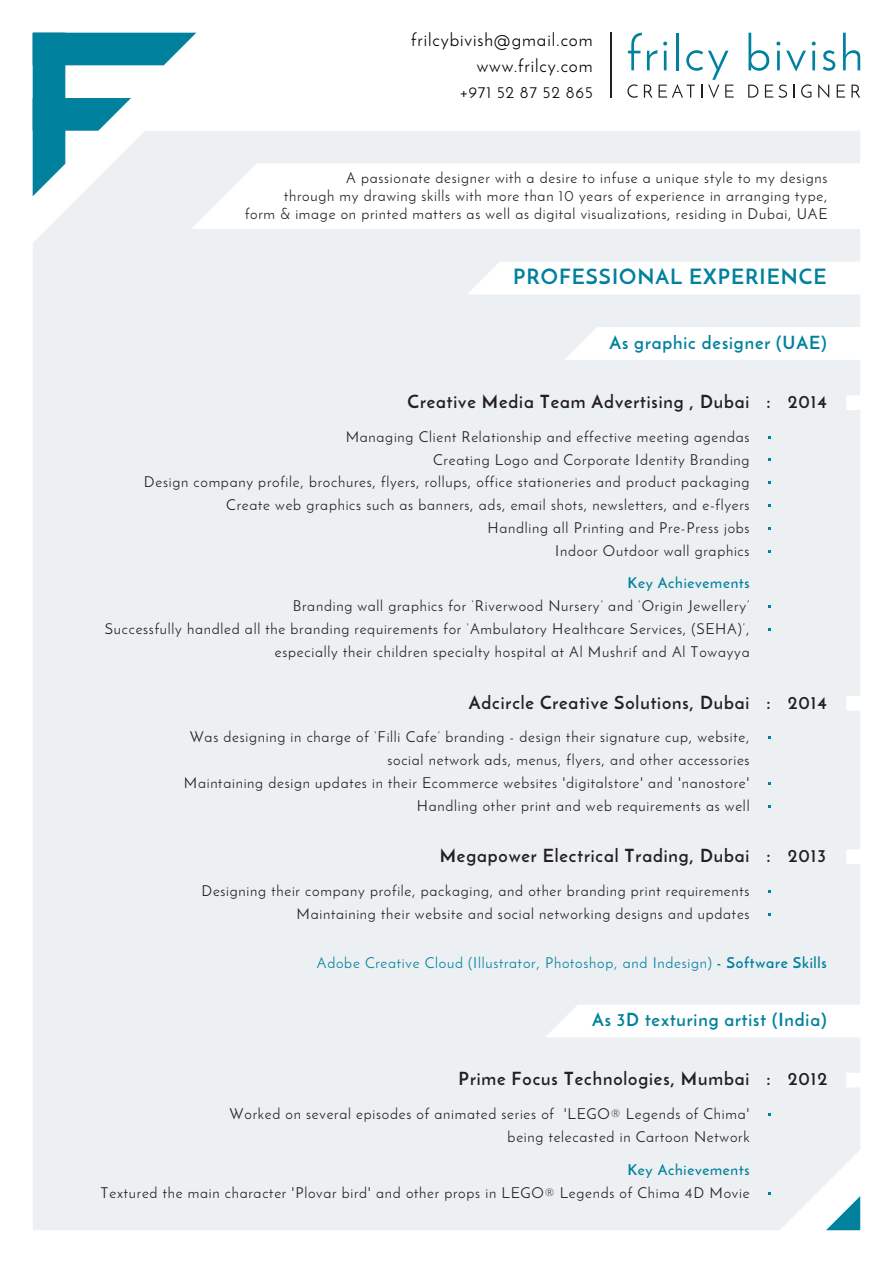
<style>
.page{position:relative;width:893px;height:1263px;background:#fff}
.page>*{position:absolute;margin:0;border:0;box-sizing:border-box;transform-origin:0 0}
.t1{font:700 21px "Josefin Sans";letter-spacing:.05em;color:#00819e}
.t2{font:700 18px "Josefin Sans";letter-spacing:.05em;color:#231f20}
.t3{font:700 18px "Josefin Sans";letter-spacing:.05em;color:#00819e}
.t4{font:18px/25.7px "Josefin Sans";letter-spacing:.05em;color:#000;text-align:right}
.t5{font:16.5px "Josefin Sans";letter-spacing:.05em;color:#000}
.t6{font:15px/22.8px "Josefin Sans";letter-spacing:.05em;color:#231f20;text-align:right}
.t7{font:15px "Josefin Sans";letter-spacing:.05em;color:#00819e}
.t8{font:600 15px "Josefin Sans";letter-spacing:.05em;color:#00819e}
.s1{font-weight:700}
</style>
<div class="page">
<div style="left:33px;top:131px;width:827px;height:1099px;background:#edf0f2"></div>
<svg style="left:826px;top:1196px;width:34px;height:34px"></svg>
<svg style="left:33px;top:33px;width:163px;height:163px"></svg>
<svg style="left:748px;top:33px;width:21px;height:38px"></svg>
<svg style="left:776px;top:42px;width:4px;height:28px"></svg>
<svg style="left:786px;top:51px;width:20px;height:21px"></svg>
<svg style="left:812px;top:42px;width:4px;height:28px"></svg>
<svg style="left:823px;top:50px;width:12px;height:21px"></svg>
<svg style="left:843px;top:33px;width:17px;height:37px"></svg>
<svg style="left:627px;top:33px;width:107px;height:65px"></svg>
<svg style="left:748px;top:85px;width:10px;height:13px"></svg>
<svg style="left:765px;top:84px;width:22px;height:14px"></svg>
<svg style="left:793px;top:85px;width:2px;height:13px"></svg>
<svg style="left:801px;top:84px;width:10px;height:14px"></svg>
<svg style="left:818px;top:84px;width:11px;height:14px"></svg>
<svg style="left:837px;top:85px;width:8px;height:13px"></svg>
<svg style="left:851px;top:85px;width:9px;height:13px"></svg>
<hr style="left:610px;top:33px;width:1px;height:65px;background:#231f20">
<svg style="left:191px;top:163px;width:669px;height:66px"></svg>
<svg style="left:545px;top:1004px;width:315px;height:33px"></svg>
<div style="left:846px;top:1073px;width:15px;height:14px;background:#fff"></div>
<svg style="left:467px;top:262px;width:393px;height:32px"></svg>
<svg style="left:564px;top:327px;width:296px;height:33px"></svg>
<div style="left:846px;top:395px;width:15px;height:15px;background:#fff"></div>
<div style="left:846px;top:696px;width:15px;height:14px;background:#fff"></div>
<div style="left:846px;top:849px;width:15px;height:15px;background:#fff"></div>
<p class="t4" style="left:411px;top:27px;width:183px">frilcybivish@gmail.com www.frilcy.com</p>
<p class="t5" style="left:460px;top:82px;width:134px">+971 52 87 52 865</p>
<p class="t6" style="left:245px;top:168px;width:584px;line-height:18px">A passionate designer with a desire to infuse a unique style to my designs<br>through my drawing skills with more than 10 years of experience in arranging type,<br>form &amp; image on printed matters as well as digital visualizations, residing in Dubai, UAE</p>
<h1 class="t1" style="left:513px;top:264px;width:315px">PROFESSIONAL EXPERIENCE</h1>
<p class="t3" style="left:609px;top:331px;width:219px">As graphic designer (UAE)</p>
<p class="t2" style="left:408px;top:390px;width:421px">Creative Media Team Advertising , Dubai : 2014</p>
<p class="t6" style="left:346px;top:425px;width:405px">Managing Client Relationship and effective meeting agendas</p>
<p class="t6" style="left:433px;top:448px;width:318px">Creating Logo and Corporate Identity Branding</p>
<p class="t6" style="left:144px;top:470px;width:607px">Design company profile, brochures, flyers, rollups, office stationeries and product packaging</p>
<p class="t6" style="left:226px;top:493px;width:525px">Create web graphics such as banners, ads, email shots, newsletters, and e-flyers</p>
<p class="t6" style="left:487px;top:516px;width:264px">Handling all Printing and Pre-Press jobs<br>Indoor Outdoor wall graphics</p>
<p class="t8" style="left:628px;top:574px;width:124px">Key Achievements</p>
<p class="t6" style="left:293px;top:594px;width:458px">Branding wall graphics for ‘Riverwood Nursery’ and ‘Origin Jewellery’</p>
<p class="t6" style="left:105px;top:617px;width:646px">Successfully handled all the branding requirements for ‘Ambulatory Healthcare Services, (SEHA)’, especially their children specialty hospital at Al Mushrif and Al Towayya</p>
<p class="t2" style="left:469px;top:691px;width:359px">Adcircle Creative Solutions, Dubai : 2014</p>
<p class="t6" style="left:190px;top:725px;width:561px">Was designing in charge of ‘Filli Cafe’ branding - design their signature cup, website, social network ads, menus, flyers, and other accessories</p>
<p class="t6" style="left:184px;top:771px;width:567px">Maintaining design updates in their Ecommerce websites 'digitalstore' and 'nanostore'<br>Handling other print and web requirements as well</p>
<p class="t2" style="left:440px;top:845px;width:388px">Megapower Electrical Trading, Dubai : 2013</p>
<p class="t6" style="left:202px;top:879px;width:550px">Designing their company profile, packaging, and other branding print requirements<br>Maintaining their website and social networking designs and updates</p>
<p class="t7" style="left:317px;top:954px;width:511px">Adobe Creative Cloud (Illustrator, Photoshop, and Indesign) <span class="s1">- Software Skills</span></p>
<p class="t3" style="left:592px;top:1009px;width:236px">As 3D texturing artist (India)</p>
<p class="t2" style="left:459px;top:1068px;width:370px">Prime Focus Technologies, Mumbai : 2012</p>
<p class="t6" style="left:230px;top:1102px;width:521px">Worked on several episodes of animated series of 'LEGO® Legends of Chima' being telecasted in Cartoon Network</p>
<p class="t8" style="left:627px;top:1160px;width:124px">Key Achievements</p>
<p class="t6" style="left:101px;top:1181px;width:650px">Textured the main character 'Plovar bird' and other props in LEGO® Legends of Chima 4D Movie</p>
</div>
